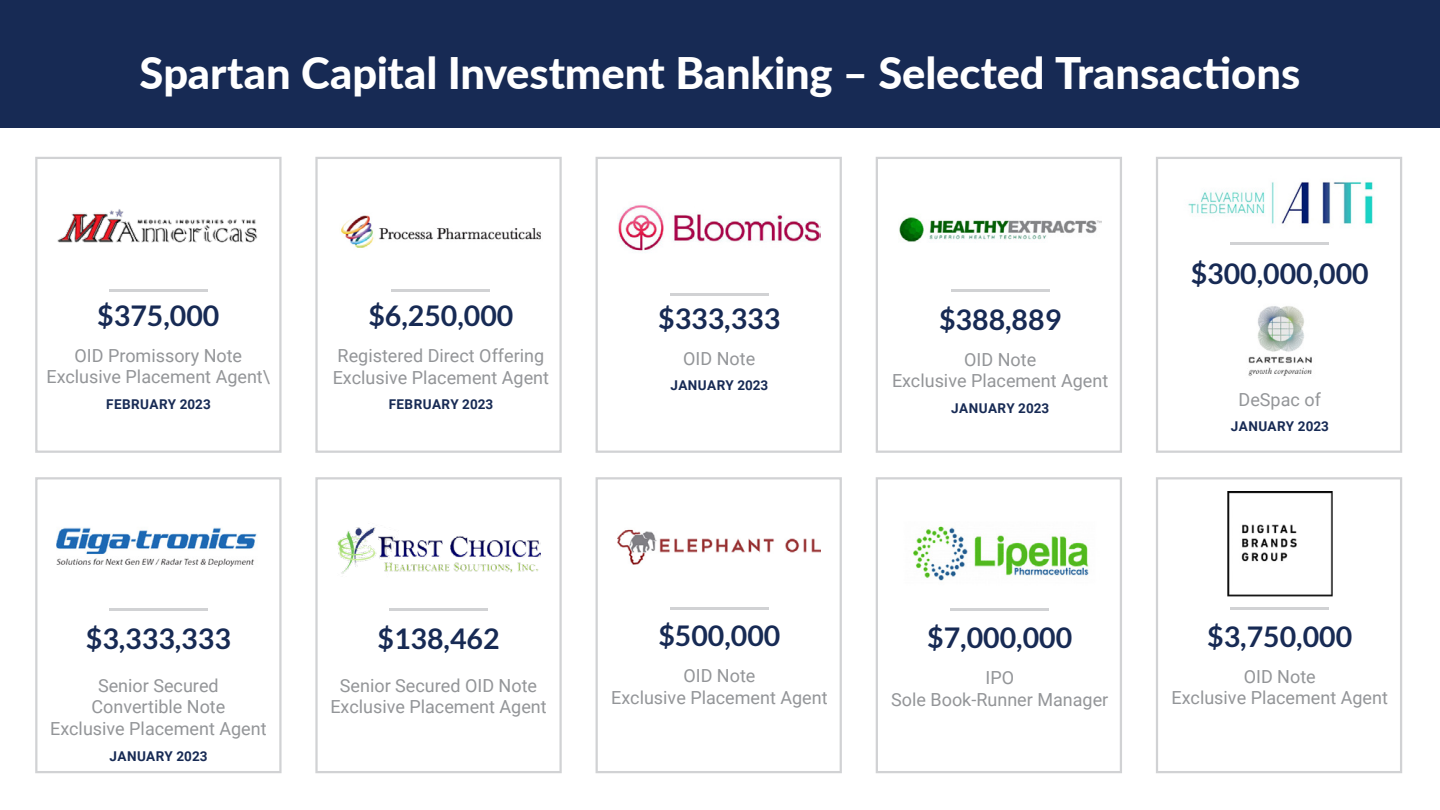
<style>
.page{position:relative;width:1440px;height:810px;background:#fff}
.page>*{position:absolute;margin:0;border:0;box-sizing:border-box;transform-origin:0 0}
.t1{font:800 43.5px "Lato";letter-spacing:-.005em;color:#fff}
.t2{font:700 28.5px "Lato";color:#172a54}
.t3{font:18px "Roboto";color:#939598}
.t4{font:700 13.5px "Roboto";letter-spacing:.025em;color:#172a54}
</style>
<div class="page">
<div style="left:0;top:0;width:1440px;height:127px;background:#172a54"></div>
<div style="left:35px;top:157px;width:247px;height:296px;border:2px solid #d1d2d4"></div>
<div style="left:35px;top:477px;width:247px;height:296px;border:2px solid #d1d2d4"></div>
<div style="left:315px;top:157px;width:247px;height:296px;border:2px solid #d1d2d4"></div>
<div style="left:315px;top:477px;width:247px;height:296px;border:2px solid #d1d2d4"></div>
<div style="left:596px;top:157px;width:246px;height:296px;border:2px solid #d1d2d4"></div>
<div style="left:596px;top:477px;width:246px;height:296px;border:2px solid #d1d2d4"></div>
<div style="left:876px;top:157px;width:246px;height:296px;border:2px solid #d1d2d4"></div>
<div style="left:876px;top:477px;width:246px;height:296px;border:2px solid #d1d2d4"></div>
<div style="left:1156px;top:157px;width:246px;height:296px;border:2px solid #d1d2d4"></div>
<div style="left:1156px;top:477px;width:246px;height:296px;border:2px solid #d1d2d4"></div>
<img style="left:1227px;top:491px;width:106px;height:106px">
<hr style="left:1230px;top:607px;width:99px;height:2px;background:#d1d2d4">
<img style="left:913px;top:526px;width:176px;height:55px">
<hr style="left:950px;top:609px;width:99px;height:2px;background:#d1d2d4">
<img style="left:618px;top:529px;width:203px;height:36px">
<hr style="left:670px;top:607px;width:99px;height:2px;background:#d1d2d4">
<img style="left:337px;top:527px;width:203px;height:47px">
<hr style="left:389px;top:608px;width:99px;height:2px;background:#d1d2d4">
<img style="left:57px;top:527px;width:200px;height:40px">
<hr style="left:109px;top:608px;width:99px;height:2px;background:#d1d2d4">
<img style="left:1188px;top:182px;width:185px;height:42px">
<hr style="left:1230px;top:242px;width:99px;height:2px;background:#d1d2d4">
<img style="left:1248px;top:306px;width:64px;height:70px">
<img style="left:899px;top:217px;width:203px;height:25px">
<hr style="left:951px;top:289px;width:99px;height:3px;background:#d1d2d4">
<img style="left:618px;top:205px;width:203px;height:48px">
<hr style="left:670px;top:293px;width:99px;height:3px;background:#d1d2d4">
<img style="left:341px;top:215px;width:200px;height:33px">
<hr style="left:391px;top:289px;width:99px;height:2px;background:#d1d2d4">
<img style="left:57px;top:209px;width:201px;height:34px">
<hr style="left:109px;top:289px;width:99px;height:2px;background:#d1d2d4">
<p class="t1" style="left:140px;top:41px;width:1162px">Spartan Capital Investment Banking – Selected Transactions</p>
<p class="t2" style="left:97px;top:299px;width:124px">$375,000</p>
<p class="t3" style="left:75px;top:343px;width:169px">OID Promissory Note</p>
<p class="t3" style="left:47px;top:364px;width:225px">Exclusive Placement Agent\</p>
<p class="t4" style="left:106px;top:395px;width:106px">FEBRUARY 2023</p>
<p class="t2" style="left:368px;top:299px;width:147px">$6,250,000</p>
<p class="t3" style="left:338px;top:343px;width:208px">Registered Direct Offering</p>
<p class="t3" style="left:333px;top:365px;width:218px">Exclusive Placement Agent</p>
<p class="t4" style="left:389px;top:395px;width:106px">FEBRUARY 2023</p>
<p class="t2" style="left:658px;top:302px;width:124px">$333,333</p>
<p class="t3" style="left:683px;top:346px;width:74px">OID Note</p>
<p class="t4" style="left:670px;top:376px;width:100px">JANUARY 2023</p>
<p class="t2" style="left:939px;top:303px;width:124px">$388,889</p>
<p class="t3" style="left:964px;top:347px;width:74px">OID Note</p>
<p class="t3" style="left:892px;top:368px;width:218px">Exclusive Placement Agent</p>
<p class="t4" style="left:951px;top:399px;width:100px">JANUARY 2023</p>
<p class="t2" style="left:1191px;top:257px;width:180px">$300,000,000</p>
<p class="t3" style="left:1239px;top:387px;width:84px">DeSpac of</p>
<p class="t4" style="left:1231px;top:417px;width:100px">JANUARY 2023</p>
<p class="t2" style="left:86px;top:622px;width:147px">$3,333,333</p>
<p class="t3" style="left:98px;top:673px;width:122px">Senior Secured</p>
<p class="t3" style="left:91px;top:694px;width:135px">Convertible Note</p>
<p class="t3" style="left:50px;top:716px;width:218px">Exclusive Placement Agent</p>
<p class="t4" style="left:109px;top:746px;width:100px">JANUARY 2023</p>
<p class="t2" style="left:377px;top:622px;width:124px">$138,462</p>
<p class="t3" style="left:340px;top:673px;width:199px">Senior Secured OID Note</p>
<p class="t3" style="left:330px;top:694px;width:218px">Exclusive Placement Agent</p>
<p class="t2" style="left:658px;top:620px;width:124px">$500,000</p>
<p class="t3" style="left:683px;top:663px;width:74px">OID Note</p>
<p class="t3" style="left:611px;top:685px;width:218px">Exclusive Placement Agent</p>
<p class="t2" style="left:927px;top:621px;width:147px">$7,000,000</p>
<p class="t3" style="left:985px;top:665px;width:30px">IPO</p>
<p class="t3" style="left:891px;top:687px;width:219px">Sole Book-Runner Manager</p>
<p class="t2" style="left:1207px;top:620px;width:147px">$3,750,000</p>
<p class="t3" style="left:1244px;top:664px;width:74px">OID Note</p>
<p class="t3" style="left:1172px;top:685px;width:218px">Exclusive Placement Agent</p>
</div>
